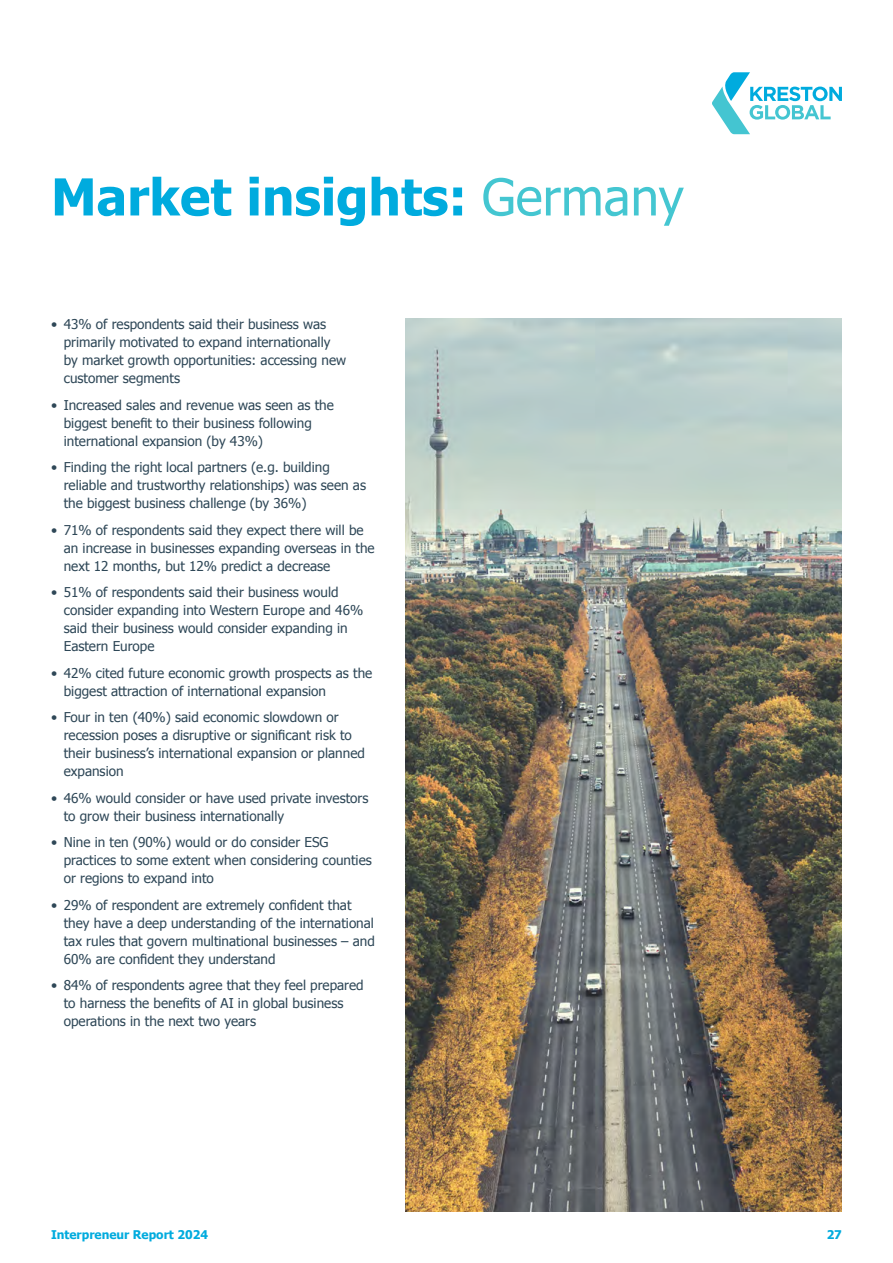
<style>
.page{position:relative;width:893px;height:1263px;background:#fff}
.page>*{position:absolute;margin:0;border:0;box-sizing:border-box;transform-origin:0 0}
.t1{font:700 51px "Tahoma";color:#00abde}
.t2{font:13.5px/18px "Tahoma";color:#2e4757}
.t3{font:700 12px "Tahoma";color:#00abde}
.s1{font-weight:400;color:#44c6d1}
</style>
<div class="page">
<svg style="left:712px;top:72px;width:130px;height:62px"></svg>
<img style="left:405px;top:319px;width:437px;height:893px">
<h1 class="t1" style="left:51px;top:161px;width:634px">Market insights: <span class="s1">Germany</span></h1>
<p class="t2" style="left:64px;top:315px;width:284px;text-indent:-13px">• 43% of respondents said their business was primarily motivated to expand internationally by market growth opportunities: accessing new customer segments</p>
<p class="t2" style="left:64px;top:395px;width:272px;text-indent:-13px">• Increased sales and revenue was seen as the biggest benefit to their business following international expansion (by 43%)</p>
<p class="t2" style="left:64px;top:458px;width:304px;text-indent:-13px">• Finding the right local partners (e.g. building reliable and trustworthy relationships) was seen as the biggest business challenge (by 36%)</p>
<p class="t2" style="left:64px;top:520px;width:312px;text-indent:-13px">• 71% of respondents said they expect there will be an increase in businesses expanding overseas in the next 12 months, but 12% predict a decrease</p>
<p class="t2" style="left:64px;top:583px;width:301px;text-indent:-13px">• 51% of respondents said their business would consider expanding into Western Europe and 46% said their business would consider expanding in Eastern Europe</p>
<p class="t2" style="left:64px;top:663px;width:310px;text-indent:-13px">• 42% cited future economic growth prospects as the biggest attraction of international expansion</p>
<p class="t2" style="left:64px;top:708px;width:303px;text-indent:-13px">• Four in ten (40%) said economic slowdown or recession poses a disruptive or significant risk to their business’s international expansion or planned expansion</p>
<p class="t2" style="left:64px;top:788px;width:306px;text-indent:-13px">• 46% would consider or have used private investors to grow their business internationally</p>
<p class="t2" style="left:64px;top:833px;width:310px;text-indent:-13px">• Nine in ten (90%) would or do consider ESG practices to some extent when considering counties or regions to expand into</p>
<p class="t2" style="left:64px;top:895px;width:313px;text-indent:-13px">• 29% of respondent are extremely confident that they have a deep understanding of the international tax rules that govern multinational businesses – and 60% are confident they understand</p>
<p class="t2" style="left:64px;top:976px;width:301px;text-indent:-13px">• 84% of respondents agree that they feel prepared to harness the benefits of AI in global business operations in the next two years</p>
<p class="t3" style="left:51px;top:1226px;width:158px">Interpreneur Report 2024</p>
<p class="t3" style="left:827px;top:1226px;width:17px">27</p>
</div>
